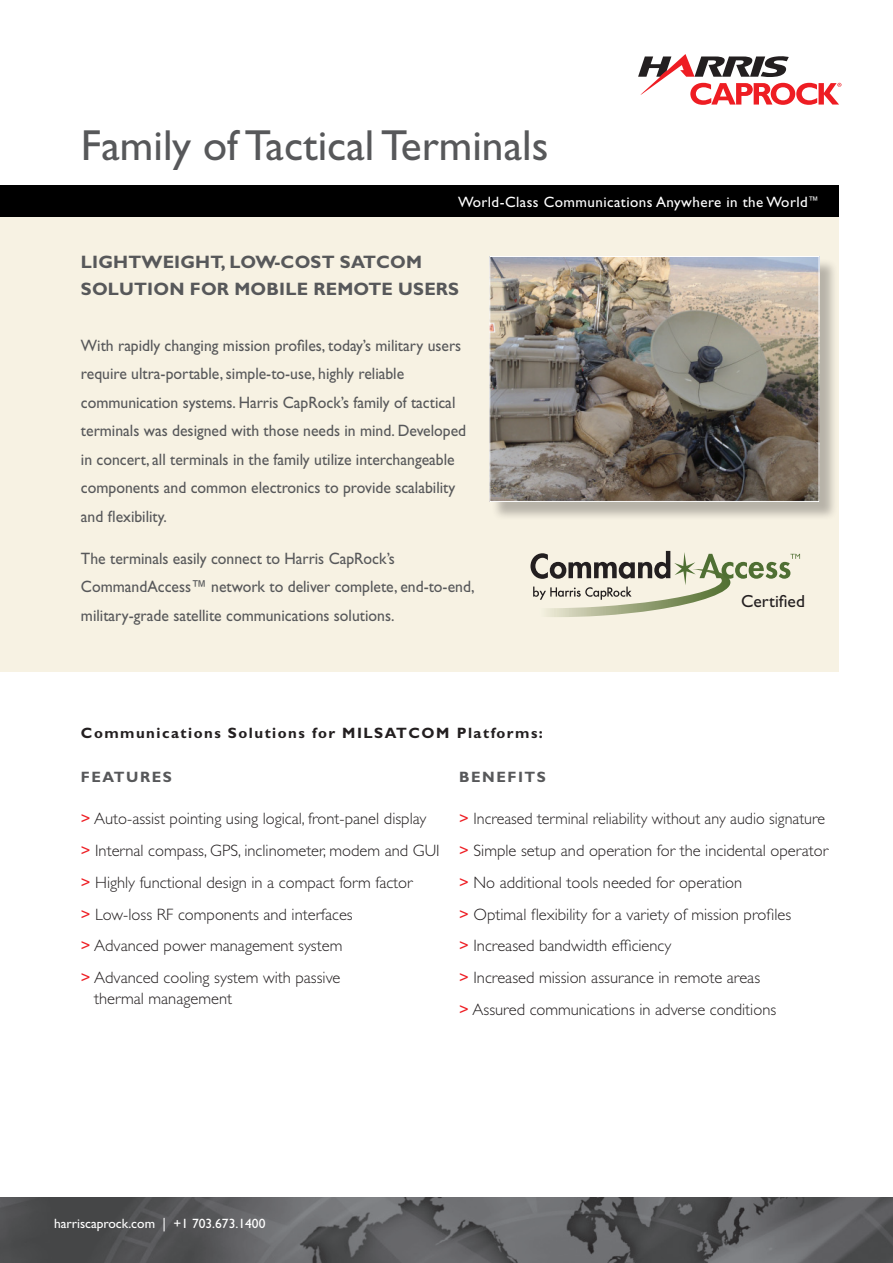
<style>
.page{position:relative;width:893px;height:1263px;background:#fff}
.page>*{position:absolute;margin:0;border:0;box-sizing:border-box;transform-origin:0 0}
.t1{font:43.5px "Gill Sans Std";color:#57585a}
.Lead_copy_block{font:700 18px "Gill Sans Std";letter-spacing:.01em;color:#57585a}
.t2{font:17.55px "Gill Sans Std";color:#231f20}
.t3{font:300 16.5px/21px "Gill Sans Std";color:#231f20}
.Lead_copy_block-2{font:16.5px/28.5px "Gill Sans Std";color:#57585a;scale:.95 1}
.t4{font:700 15px "Gill Sans Std";letter-spacing:.1em;color:#231f20}
.t5{font:15px "Gill Sans Std";letter-spacing:.03em;color:#fff}
.GRAY_CAP_HEADER{font:700 15px "Gill Sans Std";letter-spacing:.1em;color:#57585a}
.t6{font:13.5px "Gill Sans Std";color:#fff}
.s1{font-weight:400;color:#ee1d23}
</style>
<div class="page">
<img style="left:0;top:1197px;width:893px;height:66px">
<div style="left:0;top:185px;width:839px;height:32px;background:#000"></div>
<svg style="left:638px;top:54px;width:203px;height:50px"></svg>
<div style="left:0;top:217px;width:839px;height:455px;background:#f7f2e3"></div>
<div style="left:492px;top:258px;width:346px;height:263px;background:#231f20;opacity:.3"></div>
<img style="left:491px;top:258px;width:326px;height:242px">
<div style="left:489px;top:256px;width:330px;height:246px;border:1px solid #fff"></div>
<svg style="left:530px;top:551px;width:270px;height:66px"></svg>
<p class="t1" style="left:81px;top:120px;width:469px">Family of Tactical Terminals</p>
<p class="t5" style="left:458px;top:193px;width:362px">World-Class Communications Anywhere in the World<sup>™</sup></p>
<p class="Lead_copy_block" style="left:81px;top:252px;width:343px">LIGHTWEIGHT, LOW-COST SATCOM</p>
<p class="Lead_copy_block" style="left:81px;top:279px;width:380px">SOLUTION FOR MOBILE REMOTE USERS</p>
<p class="Lead_copy_block-2" style="left:81px;top:331px;width:407px">With rapidly changing mission profiles, today’s military users require ultra-portable, simple-to-use, highly reliable communication systems. Harris CapRock’s family of tactical terminals was designed with those needs in mind. Developed in concert, all terminals in the family utilize interchangeable components and common electronics to provide scalability and flexibility.</p>
<p class="Lead_copy_block-2" style="left:81px;top:544px;width:416px">The terminals easily connect to Harris CapRock’s<br>CommandAccess™ network to deliver complete, end-to-end, military-grade satellite communications solutions.</p>
<p class="t4" style="left:81px;top:724px;width:464px">Communications Solutions for MILSATCOM Platforms:</p>
<p class="t2" style="left:741px;top:591px;width:65px">Certified</p>
<p class="GRAY_CAP_HEADER" style="left:81px;top:768px;width:92px">FEATURES</p>
<p class="t3" style="left:81px;top:808px;width:347px"><span class="s1">&gt;</span> Auto-assist pointing using logical, front-panel display</p>
<p class="t3" style="left:81px;top:840px;width:360px"><span class="s1">&gt;</span> Internal compass, GPS, inclinometer, modem and GUI</p>
<p class="t3" style="left:81px;top:872px;width:333px"><span class="s1">&gt;</span> Highly functional design in a compact form factor</p>
<p class="t3" style="left:81px;top:904px;width:273px"><span class="s1">&gt;</span> Low-loss RF components and interfaces</p>
<p class="t3" style="left:81px;top:935px;width:263px"><span class="s1">&gt;</span> Advanced power management system</p>
<p class="t3" style="left:94px;top:967px;width:248px;text-indent:-13px"><span class="s1">&gt;</span> Advanced cooling system with passive thermal management</p>
<p class="GRAY_CAP_HEADER" style="left:459px;top:768px;width:88px">BENEFITS</p>
<p class="t3" style="left:459px;top:808px;width:367px"><span class="s1">&gt;</span> Increased terminal reliability without any audio signature</p>
<p class="t3" style="left:459px;top:840px;width:370px"><span class="s1">&gt;</span> Simple setup and operation for the incidental operator</p>
<p class="t3" style="left:459px;top:872px;width:285px"><span class="s1">&gt;</span> No additional tools needed for operation</p>
<p class="t3" style="left:459px;top:904px;width:333px"><span class="s1">&gt;</span> Optimal flexibility for a variety of mission profiles</p>
<p class="t3" style="left:459px;top:935px;width:214px"><span class="s1">&gt;</span> Increased bandwidth efficiency</p>
<p class="t3" style="left:459px;top:967px;width:302px"><span class="s1">&gt;</span> Increased mission assurance in remote areas</p>
<p class="t3" style="left:459px;top:999px;width:318px"><span class="s1">&gt;</span> Assured communications in adverse conditions</p>
<p class="t6" style="left:54px;top:1216px;width:213px">harriscaprock.com | +1 703.673.1400</p>
</div>
